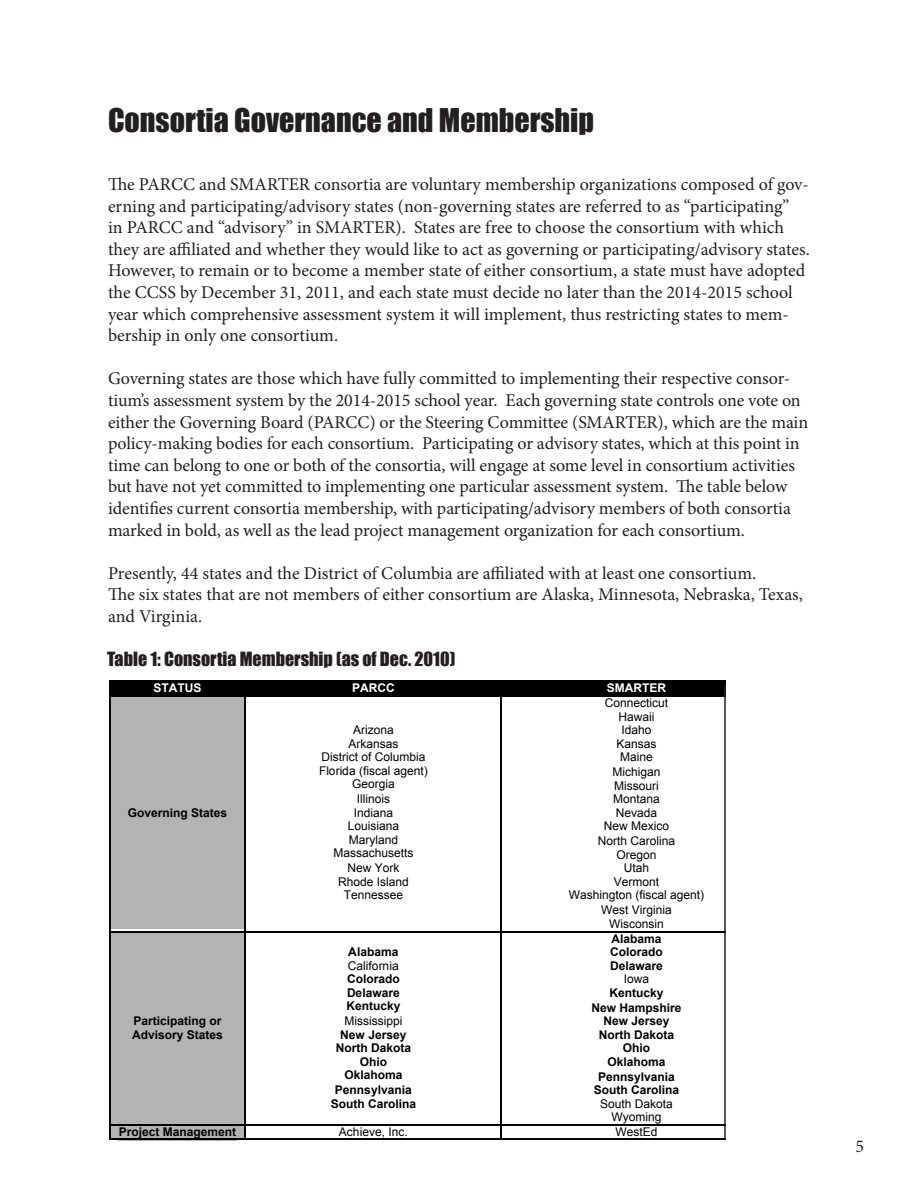
<style>
.page{position:relative;width:918px;height:1188px;background:#fff}
.page>*{position:absolute;margin:0;border:0;box-sizing:border-box;transform-origin:0 0}
.t1{font:30px "Impact";color:#231f20}
.t2{font:18px/21.6px "Minion Pro";letter-spacing:-.005em;color:#231f20}
.t3{font:18px "Impact";color:#231f20}
.t4{font:12px/13.5px "Arial";color:#000;text-align:center}
.t5{font:700 12px/13.5px "Arial";color:#000;text-align:center}
.t6{font:700 12px "Arial";color:#fff}
.s1{font-weight:400}
</style>
<div class="page">
<div style="left:111px;top:682px;width:133px;height:13px;background:#000"></div>
<div style="left:246px;top:682px;width:255px;height:13px;background:#000"></div>
<div style="left:502px;top:682px;width:224px;height:13px;background:#000"></div>
<hr style="left:111px;top:680px;width:133px;height:2px;background:#000">
<hr style="left:246px;top:680px;width:255px;height:2px;background:#000">
<hr style="left:502px;top:680px;width:224px;height:2px;background:#000">
<div style="left:111px;top:695px;width:133px;height:234px;background:#b3b3b3"></div>
<svg style="left:109px;top:680px;width:2px;height:17px"></svg>
<hr style="left:111px;top:695px;width:133px;height:2px;background:#000">
<svg style="left:244px;top:680px;width:2px;height:17px"></svg>
<hr style="left:246px;top:695px;width:255px;height:2px;background:#000">
<svg style="left:501px;top:680px;width:1px;height:17px"></svg>
<hr style="left:502px;top:695px;width:224px;height:2px;background:#000">
<hr style="left:109px;top:697px;width:2px;height:234px;background:#000">
<hr style="left:244px;top:697px;width:2px;height:234px;background:#000">
<hr style="left:501px;top:697px;width:1px;height:234px;background:#000">
<div style="left:111px;top:931px;width:133px;height:193px;background:#b3b3b3"></div>
<hr style="left:111px;top:931px;width:133px;height:1px;background:#000">
<hr style="left:246px;top:931px;width:255px;height:1px;background:#000">
<hr style="left:502px;top:931px;width:224px;height:1px;background:#000">
<hr style="left:109px;top:932px;width:2px;height:192px;background:#000">
<hr style="left:244px;top:932px;width:2px;height:192px;background:#000">
<hr style="left:501px;top:932px;width:1px;height:192px;background:#000">
<div style="left:111px;top:1124px;width:133px;height:14px;background:#b3b3b3"></div>
<div style="left:118px;top:1126px;width:119px;height:15px;background:#b3b3b3"></div>
<hr style="left:111px;top:1124px;width:133px;height:2px;background:#000">
<hr style="left:246px;top:1124px;width:255px;height:2px;background:#000">
<hr style="left:502px;top:1124px;width:224px;height:2px;background:#000">
<svg style="left:109px;top:1124px;width:2px;height:15px"></svg>
<hr style="left:111px;top:1138px;width:133px;height:1px;background:#000">
<svg style="left:244px;top:1124px;width:2px;height:15px"></svg>
<hr style="left:246px;top:1138px;width:255px;height:1px;background:#000">
<svg style="left:501px;top:1124px;width:1px;height:15px"></svg>
<hr style="left:502px;top:1138px;width:224px;height:1px;background:#000">
<hr style="left:724px;top:686px;width:2px;height:453px;background:#231f20">
<p class="t1" style="left:108px;top:97px;width:488px">Consortia Governance and Membership</p>
<p class="t2" style="left:108px;top:173px;width:703px">The PARCC and SMARTER consortia are voluntary membership organizations composed of gov&shy;erning and participating/advisory states (non-governing states are referred to as “participating”<br>in PARCC and “advisory” in SMARTER). States are free to choose the consortium with which they are affiliated and whether they would like to act as governing or participating/advisory states.<br>However, to remain or to become a member state of either consortium, a state must have adopted the CCSS by December 31, 2011, and each state must decide no later than the 2014-2015 school year which comprehensive assessment system it will implement, thus restricting states to mem&shy;bership in only one consortium.</p>
<p class="t2" style="left:108px;top:368px;width:702px">Governing states are those which have fully committed to implementing their respective consor&shy;tium’s assessment system by the 2014-2015 school year. Each governing state controls one vote on either the Governing Board (PARCC) or the Steering Committee (SMARTER), which are the main policy-making bodies for each consortium. Participating or advisory states, which at this point in time can belong to one or both of the consortia, will engage at some level in consortium activities but have not yet committed to implementing one particular assessment system. The table below identifies current consortia membership, with participating/advisory members of both consortia marked in bold, as well as the lead project management organization for each consortium.</p>
<p class="t2" style="left:108px;top:562px;width:697px">Presently, 44 states and the District of Columbia are affiliated with at least one consortium.<br>The six states that are not members of either consortium are Alaska, Minnesota, Nebraska, Texas, and Virginia.</p>
<p class="t3" style="left:107px;top:645px;width:350px">Table 1: Consortia Membership (as of Dec. 2010)</p>
<p class="t6" style="left:154px;top:680px;width:50px">STATUS</p>
<p class="t6" style="left:352px;top:680px;width:44px">PARCC</p>
<p class="t6" style="left:607px;top:680px;width:61px">SMARTER</p>
<p class="t5" style="left:128px;top:806px;width:101px">Governing States</p>
<p class="t5" style="left:132px;top:1015px;width:92px;text-align:left">Participating or<br>Advisory States</p>
<p class="t4" style="left:319px;top:723px;width:110px">Arizona<br>Arkansas<br>District of Columbia<br>Florida (fiscal agent)<br>Georgia</p>
<p class="t4" style="left:333px;top:792px;width:82px">Illinois<br>Indiana<br>Louisiana<br>Maryland<br>Massachusetts</p>
<p class="t4" style="left:338px;top:861px;width:72px">New York<br>Rhode Island<br>Tennessee</p>
<p class="t5" style="left:346px;top:946px;width:56px;text-align:left">Alabama<br><span class="s1">California<br></span>Colorado<br>Delaware<br>Kentucky</p>
<p class="t5" style="left:336px;top:1015px;width:77px"><span class="s1">Mississippi<br></span>New Jersey<br>North Dakota<br>Ohio<br>Oklahoma</p>
<p class="t5" style="left:331px;top:1084px;width:87px">Pennsylvania<br>South Carolina</p>
<p class="t4" style="left:605px;top:696px;width:65px">Connecticut<br>Hawaii<br>Idaho<br>Kansas<br>Maine</p>
<p class="t4" style="left:604px;top:765px;width:67px">Michigan<br>Missouri<br>Montana<br>Nevada<br>New Mexico</p>
<p class="t4" style="left:569px;top:834px;width:137px">North Carolina<br>Oregon<br>Utah<br>Vermont<br>Washington (fiscal agent)</p>
<p class="t4" style="left:601px;top:903px;width:72px">West Virginia<br>Wisconsin</p>
<p class="t5" style="left:610px;top:932px;width:56px">Alabama<br>Colorado<br>Delaware<br><span class="s1">Iowa<br></span>Kentucky</p>
<p class="t5" style="left:592px;top:1001px;width:92px">New Hampshire<br>New Jersey<br>North Dakota<br>Ohio<br>Oklahoma</p>
<p class="t5" style="left:594px;top:1070px;width:87px">Pennsylvania<br>South Carolina<br><span class="s1">South Dakota<br>Wyoming</span></p>
<p class="t5" style="left:119px;top:1126px;width:119px">Project Management</p>
<p class="t4" style="left:339px;top:1125px;width:70px">Achieve, Inc.</p>
<p class="t4" style="left:616px;top:1125px;width:44px">WestEd</p>
<p class="t2" style="left:855px;top:1136px;width:10px">5</p>
</div>
